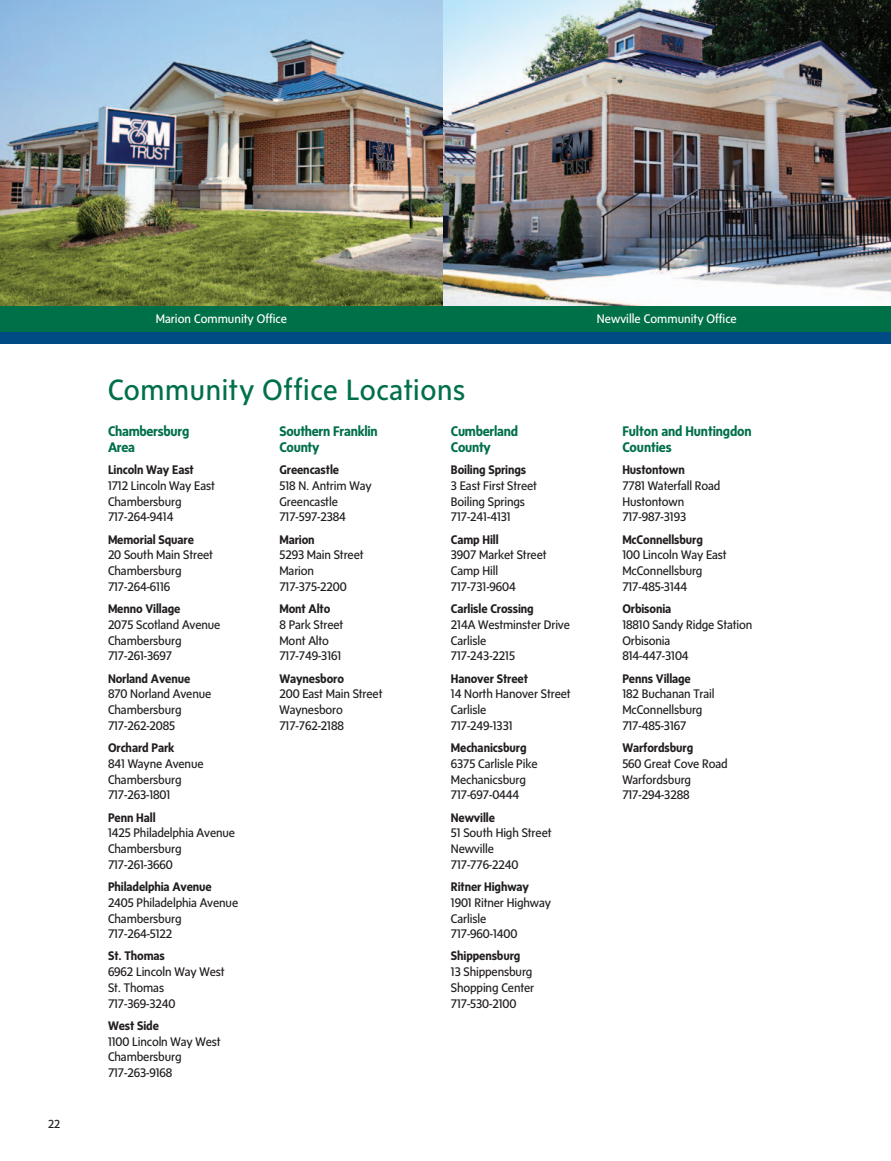
<style>
.page{position:relative;width:891px;height:1161px;background:#fff}
.page>*{position:absolute;margin:0;border:0;box-sizing:border-box;transform-origin:0 0}
.t1{font:30px "Sense";letter-spacing:.02em;color:#007049}
.t2{font:700 14.25px/15.8px "Sense";letter-spacing:-.02em;color:#007049}
.t3{font:12.75px/15.8px "Sense";letter-spacing:-.01em;color:#231f20}
.t4{font:700 12.75px "Sense";letter-spacing:-.01em;color:#231f20}
.t5{font:12.75px "Sense";color:#fff}
.t6{font:12px "Sense";color:#231f20}
</style>
<div class="page">
<img style="left:0;top:0;width:891px;height:306px">
<div style="left:0;top:306px;width:891px;height:28px;background:#007049"></div>
<div style="left:0;top:332px;width:891px;height:11px;background:#004b84"></div>
<p class="t6" style="left:48px;top:1117px;width:14px">22</p>
<p class="t5" style="left:156px;top:311px;width:133px">Marion Community Office</p>
<p class="t5" style="left:597px;top:311px;width:141px">Newville Community Office</p>
<h1 class="t1" style="left:108px;top:372px;width:359px">Community Office Locations</h1>
<p class="t2" style="left:108px;top:423px;width:83px">Chambersburg<br>Area</p>
<p class="t4" style="left:108px;top:463px;width:87px">Lincoln Way East</p>
<p class="t3" style="left:108px;top:477px;width:108px">1712 Lincoln Way East<br>Chambersburg<br>717-264-9414</p>
<p class="t4" style="left:108px;top:532px;width:88px">Memorial Square</p>
<p class="t3" style="left:108px;top:547px;width:107px">20 South Main Street<br>Chambersburg<br>717-264-6116</p>
<p class="t4" style="left:108px;top:601px;width:74px">Menno Village</p>
<p class="t3" style="left:108px;top:616px;width:114px">2075 Scotland Avenue<br>Chambersburg<br>717-261-3697</p>
<p class="t4" style="left:108px;top:671px;width:84px">Norland Avenue</p>
<p class="t3" style="left:108px;top:686px;width:105px">870 Norland Avenue<br>Chambersburg<br>717-262-2085</p>
<p class="t4" style="left:108px;top:740px;width:68px">Orchard Park</p>
<p class="t3" style="left:108px;top:755px;width:97px">841 Wayne Avenue<br>Chambersburg<br>717-263-1801</p>
<p class="t4" style="left:108px;top:810px;width:49px">Penn Hall</p>
<p class="t3" style="left:108px;top:825px;width:129px">1425 Philadelphia Avenue<br>Chambersburg<br>717-261-3660</p>
<p class="t4" style="left:108px;top:879px;width:105px">Philadelphia Avenue</p>
<p class="t3" style="left:108px;top:894px;width:132px">2405 Philadelphia Avenue<br>Chambersburg<br>717-264-5122</p>
<p class="t4" style="left:108px;top:949px;width:58px">St. Thomas</p>
<p class="t3" style="left:108px;top:964px;width:118px">6962 Lincoln Way West<br>St. Thomas<br>717-369-3240</p>
<p class="t4" style="left:108px;top:1018px;width:52px">West Side</p>
<p class="t3" style="left:108px;top:1033px;width:114px">1100 Lincoln Way West<br>Chambersburg<br>717-263-9168</p>
<p class="t2" style="left:279px;top:423px;width:100px">Southern Franklin<br>County</p>
<p class="t4" style="left:279px;top:463px;width:61px">Greencastle</p>
<p class="t3" style="left:279px;top:477px;width:94px">518 N. Antrim Way<br>Greencastle<br>717-597-2384</p>
<p class="t4" style="left:279px;top:532px;width:37px">Marion</p>
<p class="t3" style="left:279px;top:547px;width:86px">5293 Main Street<br>Marion<br>717-375-2200</p>
<p class="t4" style="left:279px;top:601px;width:52px">Mont Alto</p>
<p class="t3" style="left:279px;top:616px;width:66px">8 Park Street<br>Mont Alto<br>717-749-3161</p>
<p class="t4" style="left:279px;top:671px;width:66px">Waynesboro</p>
<p class="t3" style="left:279px;top:686px;width:105px">200 East Main Street<br>Waynesboro<br>717-762-2188</p>
<p class="t2" style="left:451px;top:423px;width:69px">Cumberland<br>County</p>
<p class="t4" style="left:451px;top:463px;width:77px">Boiling Springs</p>
<p class="t3" style="left:451px;top:477px;width:88px">3 East First Street<br>Boiling Springs<br>717-241-4131</p>
<p class="t4" style="left:451px;top:532px;width:49px">Camp Hill</p>
<p class="t3" style="left:451px;top:547px;width:97px">3907 Market Street<br>Camp Hill<br>717-731-9604</p>
<p class="t4" style="left:451px;top:601px;width:84px">Carlisle Crossing</p>
<p class="t3" style="left:451px;top:616px;width:121px">214A Westminster Drive<br>Carlisle<br>717-243-2215</p>
<p class="t4" style="left:451px;top:671px;width:79px">Hanover Street</p>
<p class="t3" style="left:451px;top:686px;width:121px">14 North Hanover Street<br>Carlisle<br>717-249-1331</p>
<p class="t4" style="left:451px;top:740px;width:77px">Mechanicsburg</p>
<p class="t3" style="left:451px;top:755px;width:88px">6375 Carlisle Pike<br>Mechanicsburg<br>717-697-0444</p>
<p class="t4" style="left:451px;top:810px;width:46px">Newville</p>
<p class="t3" style="left:451px;top:825px;width:102px">51 South High Street<br>Newville<br>717-776-2240</p>
<p class="t4" style="left:451px;top:879px;width:80px">Ritner Highway</p>
<p class="t3" style="left:451px;top:894px;width:102px">1901 Ritner Highway<br>Carlisle<br>717-960-1400</p>
<p class="t4" style="left:451px;top:949px;width:71px">Shippensburg</p>
<p class="t3" style="left:451px;top:964px;width:85px">13 Shippensburg<br>Shopping Center<br>717-530-2100</p>
<p class="t2" style="left:622px;top:423px;width:131px">Fulton and Huntingdon<br>Counties</p>
<p class="t4" style="left:622px;top:463px;width:64px">Hustontown</p>
<p class="t3" style="left:622px;top:477px;width:99px">7781 Waterfall Road<br>Hustontown<br>717-987-3193</p>
<p class="t4" style="left:622px;top:532px;width:82px">McConnellsburg</p>
<p class="t3" style="left:622px;top:547px;width:106px">100 Lincoln Way East<br>McConnellsburg<br>717-485-3144</p>
<p class="t4" style="left:622px;top:601px;width:51px">Orbisonia</p>
<p class="t3" style="left:622px;top:616px;width:132px">18810 Sandy Ridge Station<br>Orbisonia<br>814-447-3104</p>
<p class="t4" style="left:622px;top:671px;width:70px">Penns Village</p>
<p class="t3" style="left:622px;top:686px;width:94px">182 Buchanan Trail<br>McConnellsburg<br>717-485-3167</p>
<p class="t4" style="left:622px;top:740px;width:72px">Warfordsburg</p>
<p class="t3" style="left:622px;top:755px;width:107px">560 Great Cove Road<br>Warfordsburg<br>717-294-3288</p>
</div>
